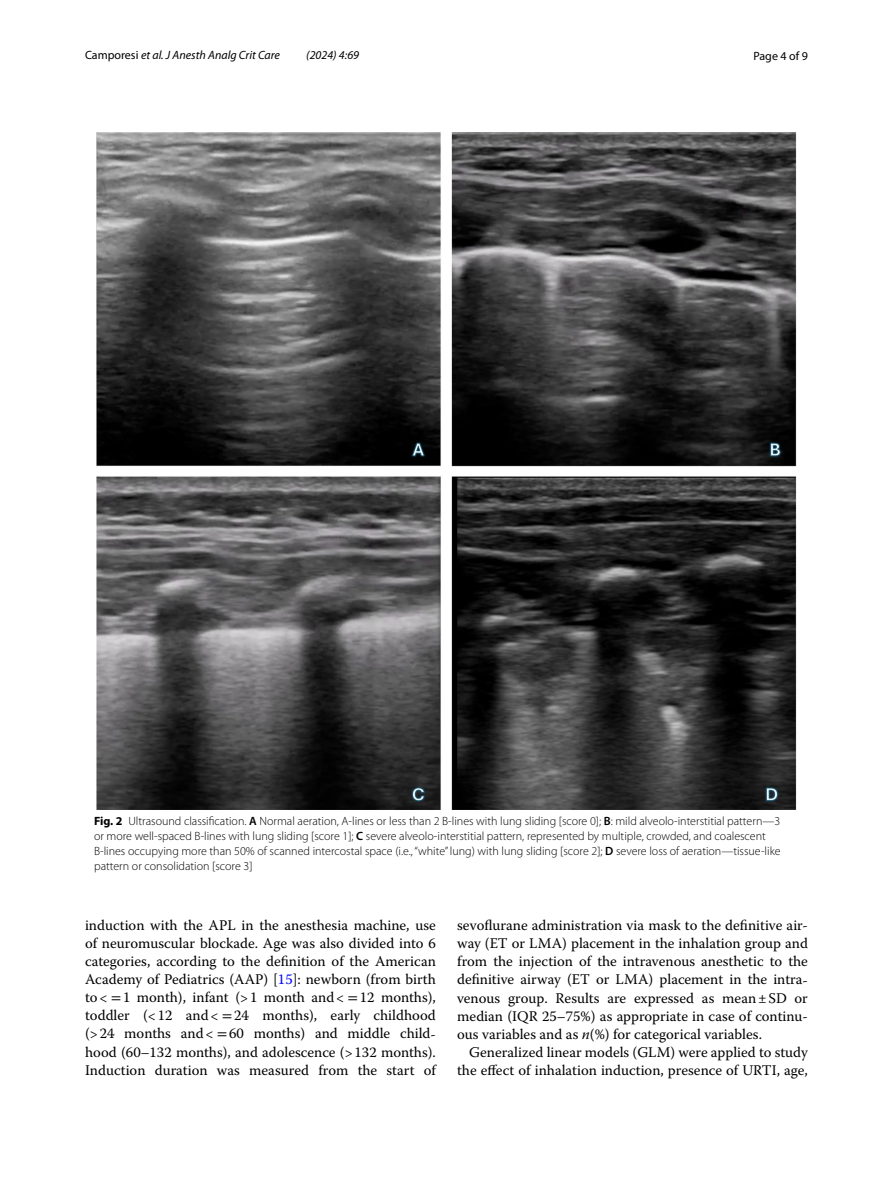
<style>
.page{position:relative;width:893px;height:1187px;background:#fff}
.page>*{position:absolute;margin:0;border:0;box-sizing:border-box;transform-origin:0 0}
.t1{font:14.7px/18px "Warnock Pro";color:#000;text-align:justify}
.t2{font:300 12px/15px "Myriad Pro";color:#000}
.t3{font:italic 12px "Myriad Pro";color:#000}
.t4{font:12px "Myriad Pro";color:#000}
.s1{font-style:normal}
.s2{font-weight:700}
.s3{font-weight:600}
.s4{color:#00f}
.s5{font-family:"STIX"}
.s6{font-style:italic}
</style>
<div class="page">
<img style="left:97px;top:133px;width:699px;height:676px">
<p class="t3" style="left:85px;top:48px;width:197px"><span class="s1">Camporesi</span> et al. J Anesth Analg Crit Care</p>
<p class="t3" style="left:306px;top:48px;width:54px">(2024) 4:69</p>
<p class="t4" style="left:753px;top:48px;width:56px">Page 4 of 9</p>
<p class="t2" style="left:94px;top:813px;width:688px"><span class="s2">Fig. 2</span> Ultrasound classification. <span class="s3">A</span> Normal aeration, A-lines or less than 2 B-lines with lung sliding [score 0]; <span class="s3">B</span>: mild alveolo-interstitial pattern—3 or more well-spaced B-lines with lung sliding [score 1]; <span class="s3">C</span> severe alveolo-interstitial pattern, represented by multiple, crowded, and coalescent B-lines occupying more than 50% of scanned intercostal space (i.e., “white” lung) with lung sliding [score 2]; <span class="s3">D</span> severe loss of aeration—tissue-like pattern or consolidation [score 3]</p>
<p class="t1" style="left:85px;top:916px;width:352px">induction with the APL in the anesthesia machine, use of neuromuscular blockade. Age was also divided into 6 categories, according to the definition of the American Academy of Pediatrics (AAP) [<span class="s4">15</span>]: newborn (from birth to&lt; <span class="s5">=</span>1 month), infant (&gt;1 month and&lt; <span class="s5">=</span>12 months), toddler (&lt;12 and&lt; <span class="s5">=</span>24 months), early childhood (&gt;24 months and&lt; <span class="s5">=</span>60 months) and middle child&shy;hood (60–132 months), and adolescence (&gt;132 months).<br>Induction duration was measured from the start of</p>
<p class="t1" style="left:457px;top:916px;width:352px">sevoflurane administration via mask to the definitive air&shy;way (ET or LMA) placement in the inhalation group and from the injection of the intravenous anesthetic to the definitive airway (ET or LMA) placement in the intra&shy;venous group. Results are expressed as mean±SD or median (IQR 25–75%) as appropriate in case of continu&shy;ous variables and as <span class="s6">n</span>(%) for categorical variables.</p>
<p class="t1" style="left:457px;top:1042px;width:352px;text-align:right">Generalized linear models (GLM) were applied to study the effect of inhalation induction, presence of URTI, age,</p>
</div>
